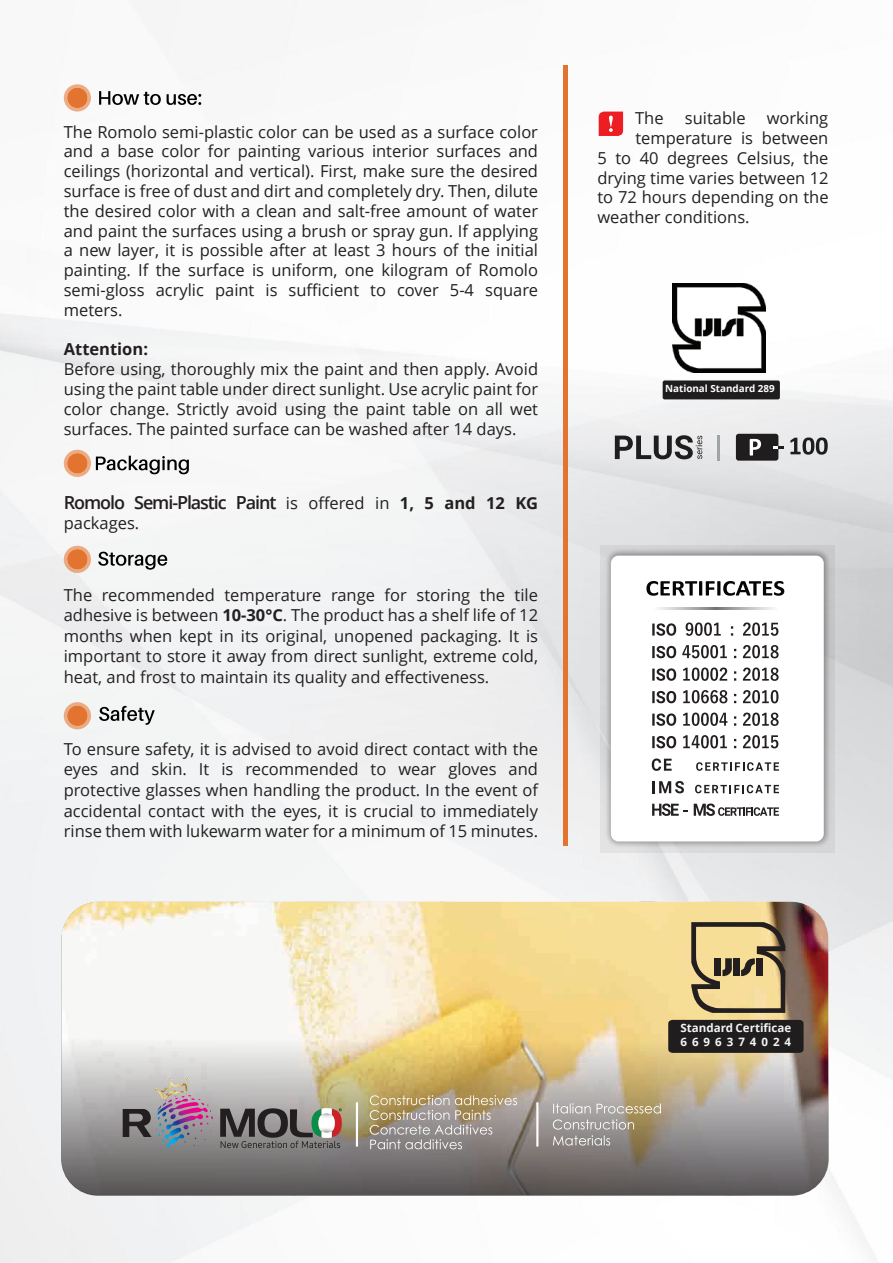
<style>
.page{position:relative;width:893px;height:1263px;background:#fff}
.page>*{position:absolute;margin:0;border:0;box-sizing:border-box;transform-origin:0 0}
.t1{font:600 18px "Open Sans";letter-spacing:-.06em;color:#231f20}
.t2{font:16.5px/19.8px "Open Sans";color:#231f20;text-align:justify}
.t3{font:700 16.5px "Open Sans";color:#231f20}
.t4{font:700 11.55px/13.8px "Open Sans";color:#f3f4f4}
.t5{font:700 9.9px "Open Sans";color:#fefefe}
.s1{font-weight:400;font-size:16.5px}
.s2{font-weight:700;font-size:16.5px}
.s3{font-weight:700}
</style>
<div class="page">
<img style="left:0;top:0;width:893px;height:1263px">
<div style="left:563px;top:65px;width:5px;height:780px;background:#e3742f"></div>
<svg style="left:599px;top:112px;width:24px;height:24px"></svg>
<svg style="left:600px;top:545px;width:234px;height:307px;background:#c5c5c7"></svg>
<div style="left:611px;top:556px;width:213px;height:285px;background:#fff;border-radius:8px"></div>
<svg style="left:646px;top:581px;width:138px;height:15px"></svg>
<svg style="left:658px;top:608px;width:116px;height:2px"></svg>
<svg style="left:652px;top:623px;width:24px;height:13px"></svg>
<svg style="left:686px;top:622px;width:35px;height:14px"></svg>
<svg style="left:731px;top:626px;width:2px;height:10px"></svg>
<svg style="left:743px;top:622px;width:35px;height:14px"></svg>
<svg style="left:652px;top:646px;width:24px;height:12px"></svg>
<svg style="left:682px;top:645px;width:97px;height:13px"></svg>
<svg style="left:652px;top:668px;width:24px;height:13px"></svg>
<svg style="left:683px;top:667px;width:96px;height:14px"></svg>
<svg style="left:652px;top:691px;width:24px;height:12px"></svg>
<svg style="left:683px;top:690px;width:95px;height:13px"></svg>
<svg style="left:652px;top:713px;width:24px;height:13px"></svg>
<svg style="left:683px;top:712px;width:96px;height:14px"></svg>
<svg style="left:652px;top:736px;width:24px;height:12px"></svg>
<svg style="left:683px;top:735px;width:95px;height:13px"></svg>
<svg style="left:652px;top:758px;width:20px;height:13px"></svg>
<svg style="left:696px;top:762px;width:83px;height:9px"></svg>
<svg style="left:652px;top:781px;width:32px;height:12px"></svg>
<svg style="left:695px;top:785px;width:84px;height:8px"></svg>
<svg style="left:652px;top:803px;width:36px;height:13px"></svg>
<svg style="left:694px;top:803px;width:85px;height:13px"></svg>
<svg style="left:99px;top:91px;width:102px;height:14px"></svg>
<svg style="left:98px;top:552px;width:69px;height:18px"></svg>
<svg style="left:99px;top:706px;width:56px;height:19px"></svg>
<svg style="left:64px;top:84px;width:27px;height:27px"></svg>
<svg style="left:64px;top:450px;width:125px;height:27px"></svg>
<svg style="left:64px;top:546px;width:27px;height:27px"></svg>
<svg style="left:64px;top:702px;width:27px;height:27px"></svg>
<img style="left:62px;top:902px;width:766px;height:102px">
<img style="left:61px;top:1004px;width:768px;height:192px">
<hr style="left:536px;top:1102px;width:2px;height:44px;background:#fff">
<svg style="left:553px;top:1103px;width:108px;height:10px"></svg>
<svg style="left:553px;top:1119px;width:81px;height:10px"></svg>
<svg style="left:553px;top:1135px;width:57px;height:10px"></svg>
<hr style="left:356px;top:1102px;width:2px;height:44px;background:#fff">
<img style="left:123px;top:1078px;width:86px;height:59px">
<svg style="left:220px;top:1108px;width:122px;height:40px;background:#75716e"></svg>
<svg style="left:370px;top:1095px;width:147px;height:54px;background:#a59b8b"></svg>
<img style="left:673px;top:283px;width:92px;height:89px">
<div style="left:663px;top:380px;width:117px;height:19px;background:#1f1d1e;border-radius:2px"></div>
<hr style="left:717px;top:435px;width:2px;height:25px;background:#9fa5a5">
<div style="left:736px;top:434px;width:42px;height:27px;background:#1f1d1e;border-radius:3px"></div>
<svg style="left:750px;top:439px;width:11px;height:17px"></svg>
<svg style="left:773px;top:446px;width:11px;height:3px"></svg>
<svg style="left:790px;top:437px;width:38px;height:18px"></svg>
<svg style="left:615px;top:435px;width:87px;height:24px;background:#919192"></svg>
<div style="left:668px;top:1020px;width:135px;height:33px;background:#1f1d1e"></div>
<svg style="left:691px;top:922px;width:94px;height:91px;background:#b3a071"></svg>
<p class="t2" style="left:64px;top:121px;width:476px">The Romolo semi-plastic color can be used as a surface color and a base color for painting various interior surfaces and ceilings (horizontal and vertical). First, make sure the desired surface is free of dust and dirt and completely dry. Then, dilute the desired color with a clean and salt-free amount of water and paint the surfaces using a brush or spray gun. If applying a new layer, it is possible after at least 3 hours of the initial painting. If the surface is uniform, one kilogram of Romolo semi-gloss acrylic paint is sufficient to cover 5-4 square meters.</p>
<p class="t3" style="left:64px;top:338px;width:86px">Attention:</p>
<p class="t2" style="left:64px;top:359px;width:476px">Before using, thoroughly mix the paint and then apply. Avoid using the paint table under direct sunlight. Use acrylic paint for color change. Strictly avoid using the paint table on all wet surfaces. The painted surface can be washed after 14 days.</p>
<p class="t1" style="left:64px;top:490px;width:476px">Romolo Semi-Plastic Paint <span class="s1">is offered in</span> <span class="s2">1, 5 and 12 KG</span></p>
<p class="t2" style="left:64px;top:513px;width:77px">packages.</p>
<p class="t2" style="left:64px;top:584px;width:476px;line-height:20.5px">The recommended temperature range for storing the tile adhesive is between <span class="s3">10-30°C</span>. The product has a shelf life of 12 months when kept in its original, unopened packaging. It is important to store it away from direct sunlight, extreme cold, heat, and frost to maintain its quality and effectiveness.</p>
<p class="t2" style="left:64px;top:738px;width:476px;line-height:20.5px">To ensure safety, it is advised to avoid direct contact with the eyes and skin. It is recommended to wear gloves and protective glasses when handling the product. In the event of accidental contact with the eyes, it is crucial to immediately rinse them with lukewarm water for a minimum of 15 minutes.</p>
<p class="t2" style="left:635px;top:108px;width:30px">The</p>
<p class="t2" style="left:685px;top:108px;width:62px">suitable</p>
<p class="t2" style="left:767px;top:108px;width:63px">working</p>
<p class="t2" style="left:635px;top:128px;width:195px">temperature is between</p>
<p class="t2" style="left:597px;top:147px;width:232px">5 to 40 degrees Celsius, the</p>
<p class="t2" style="left:597px;top:167px;width:233px">drying time varies between 12</p>
<p class="t2" style="left:597px;top:187px;width:233px">to 72 hours depending on the</p>
<p class="t2" style="left:597px;top:207px;width:154px">weather conditions.</p>
<p class="t5" style="left:665px;top:382px;width:111px">National Standard 289</p>
<p class="t4" style="left:680px;top:1021px;width:112px">Standard Certificae<br>6696374024</p>
</div>
